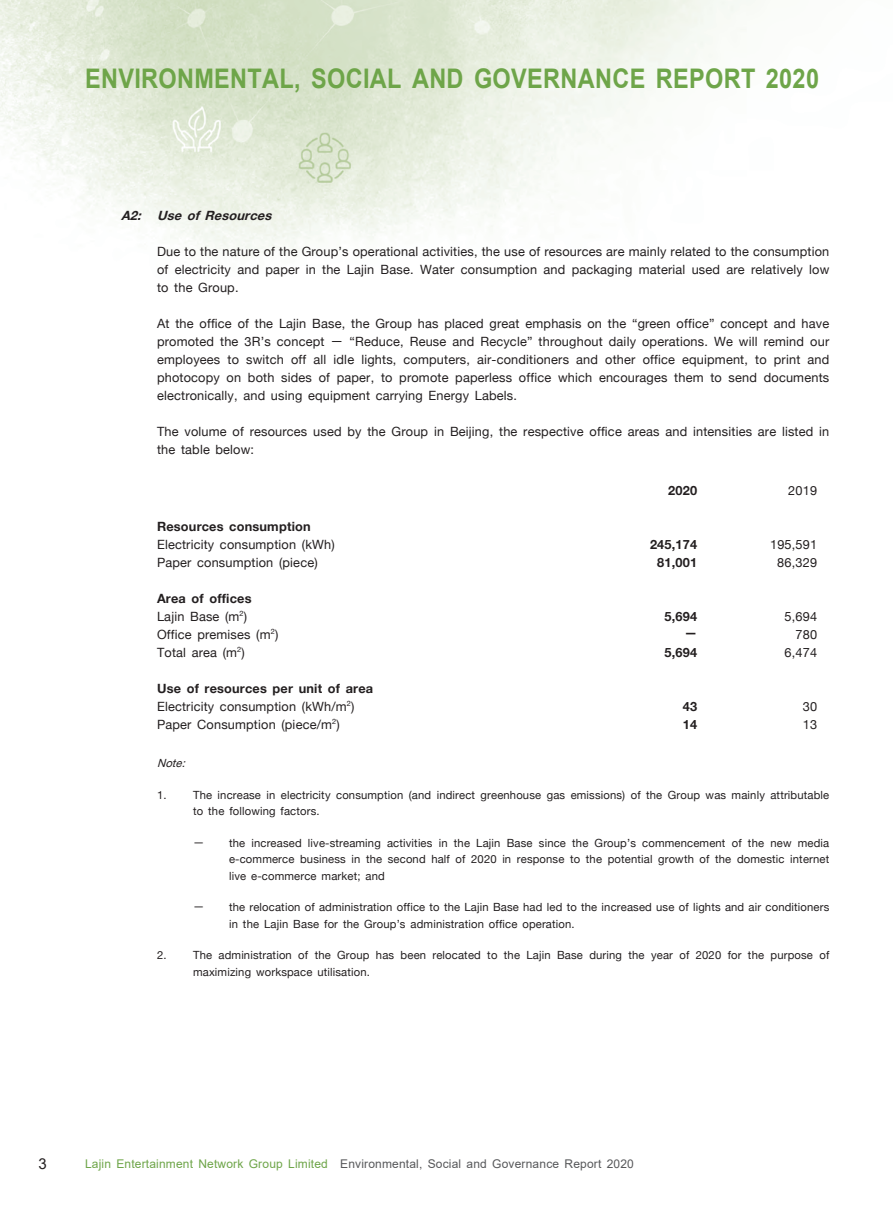
<style>
.page{position:relative;width:893px;height:1212px;background:#fff}
.page>*{position:absolute;margin:0;border:0;box-sizing:border-box;transform-origin:0 0}
.t1{font:700 27px "Arial";letter-spacing:.015em;color:#6ea549;scale:.87 1}
.t2{font:15px "Arial";color:#231f20}
._13_____P4{font:12.75px/18px "Helvetica Neue";letter-spacing:.015em;color:#231f20;text-align:justify}
._15_Table_Stub{font:12.75px "Helvetica Neue";letter-spacing:.015em;color:#231f20}
._15_Table_Stub-2{font:700 12.75px "Helvetica Neue";letter-spacing:.015em;color:#231f20}
._01_Body_Text{font:12.75px "Helvetica Neue";letter-spacing:.015em;color:#231f20}
._01_Body_Text-2{font:700 12.75px "Helvetica Neue";letter-spacing:.015em;color:#231f20}
._05_____H3{font:italic 700 12.75px "Helvetica Neue";color:#231f20}
.t3{font:12px "Arial";letter-spacing:.015em;color:#57585a}
._24__________IN6__No{font:11.25px/16.5px "Helvetica Neue";letter-spacing:.015em;color:#231f20;text-align:justify}
._23_______IN4__Note{font:11.25px/16.5px "Helvetica Neue";letter-spacing:.015em;color:#231f20}
._23_______IN4__Note-2{font:italic 11.25px "Helvetica Neue";color:#231f20}
.s1{color:#6ea549}
</style>
<div class="page">
<img style="left:0;top:0;width:756px;height:255px">
<h1 class="t1" style="left:85px;top:60px;width:845px">ENVIRONMENTAL, SOCIAL AND GOVERNANCE REPORT 2020</h1>
<p class="_05_____H3" style="left:121px;top:206px;width:157px">A2: UseofResources</p>
<p class="_13_____P4" style="left:157px;top:243px;width:674px">Due to the nature of the Group’s operational activities, the use of resources are mainly related to the consumption of electricity and paper in the Lajin Base. Water consumption and packaging material used are relatively low to the Group.</p>
<p class="_13_____P4" style="left:157px;top:315px;width:674px">At the office of the Lajin Base, the Group has placed great emphasis on the “green office” concept and have promoted the 3R’s concept — “Reduce, Reuse and Recycle” throughout daily operations. We will remind our employees to switch off all idle lights, computers, air-conditioners and other office equipment, to print and photocopy on both sides of paper, to promote paperless office which encourages them to send documents electronically, and using equipment carrying Energy Labels.</p>
<p class="_13_____P4" style="left:157px;top:423px;width:674px">The volume of resources used by the Group in Beijing, the respective office areas and intensities are listed in the table below:</p>
<p class="_01_Body_Text-2" style="left:668px;top:480px;width:30px">2020</p>
<p class="_01_Body_Text" style="left:788px;top:481px;width:30px">2019</p>
<p class="_15_Table_Stub-2" style="left:157px;top:516px;width:155px">Resources consumption</p>
<p class="_15_Table_Stub" style="left:157px;top:535px;width:179px">Electricity consumption (kWh)</p>
<p class="_01_Body_Text-2" style="left:650px;top:534px;width:49px">245,174</p>
<p class="_01_Body_Text" style="left:770px;top:535px;width:49px">195,591</p>
<p class="_15_Table_Stub" style="left:157px;top:553px;width:162px">Paper consumption (piece)</p>
<p class="_01_Body_Text-2" style="left:657px;top:552px;width:41px">81,001</p>
<p class="_01_Body_Text" style="left:777px;top:553px;width:41px">86,329</p>
<p class="_15_Table_Stub-2" style="left:157px;top:588px;width:96px">Area of offices</p>
<p class="_15_Table_Stub" style="left:157px;top:607px;width:92px">Lajin Base (m<sup>2</sup>)</p>
<p class="_01_Body_Text-2" style="left:665px;top:606px;width:34px">5,694</p>
<p class="_01_Body_Text" style="left:785px;top:607px;width:34px">5,694</p>
<p class="_15_Table_Stub" style="left:157px;top:625px;width:123px">Office premises (m<sup>2</sup>)</p>
<p class="_01_Body_Text-2" style="left:684px;top:623px;width:14px">—</p>
<p class="_01_Body_Text" style="left:796px;top:625px;width:23px">780</p>
<p class="_15_Table_Stub" style="left:157px;top:643px;width:89px">Total area (m<sup>2</sup>)</p>
<p class="_01_Body_Text-2" style="left:665px;top:642px;width:34px">5,694</p>
<p class="_01_Body_Text" style="left:785px;top:643px;width:34px">6,474</p>
<p class="_15_Table_Stub-2" style="left:157px;top:678px;width:218px">Use of resources per unit of area</p>
<p class="_15_Table_Stub" style="left:157px;top:697px;width:199px">Electricity consumption (kWh/m<sup>2</sup>)</p>
<p class="_01_Body_Text-2" style="left:683px;top:696px;width:16px">43</p>
<p class="_01_Body_Text" style="left:803px;top:697px;width:16px">30</p>
<p class="_15_Table_Stub" style="left:157px;top:715px;width:184px">Paper Consumption (piece/m<sup>2</sup>)</p>
<p class="_01_Body_Text-2" style="left:683px;top:714px;width:16px">14</p>
<p class="_01_Body_Text" style="left:803px;top:715px;width:16px">13</p>
<p class="_23_______IN4__Note-2" style="left:157px;top:755px;width:34px">Note:</p>
<p class="_23_______IN4__Note" style="left:193px;top:787px;width:638px;text-indent:-36px">1. The increase in electricity consumption (and indirect greenhouse gas emissions) of the Group was mainly attributable to the following factors.</p>
<p class="_24__________IN6__No" style="left:229px;top:835px;width:602px;text-indent:-36px">— the increased live-streaming activities in the Lajin Base since the Group’s commencement of the new media e-commerce business in the second half of 2020 in response to the potential growth of the domestic internet live e-commerce market; and</p>
<p class="_24__________IN6__No" style="left:229px;top:900px;width:602px;text-indent:-36px">— the relocation of administration office to the Lajin Base had led to the increased use of lights and air conditioners in the Lajin Base for the Group’s administration office operation.</p>
<p class="_23_______IN4__Note" style="left:193px;top:948px;width:638px;text-indent:-36px">2. The administration of the Group has been relocated to the Lajin Base during the year of 2020 for the purpose of maximizing workspace utilisation.</p>
<p class="t2" style="left:38px;top:1153px;width:10px">3</p>
<p class="t3" style="left:85px;top:1155px;width:550px"><span class="s1">Lajin Entertainment Network Group Limited</span> Environmental, Social and Governance Report 2020</p>
</div>
